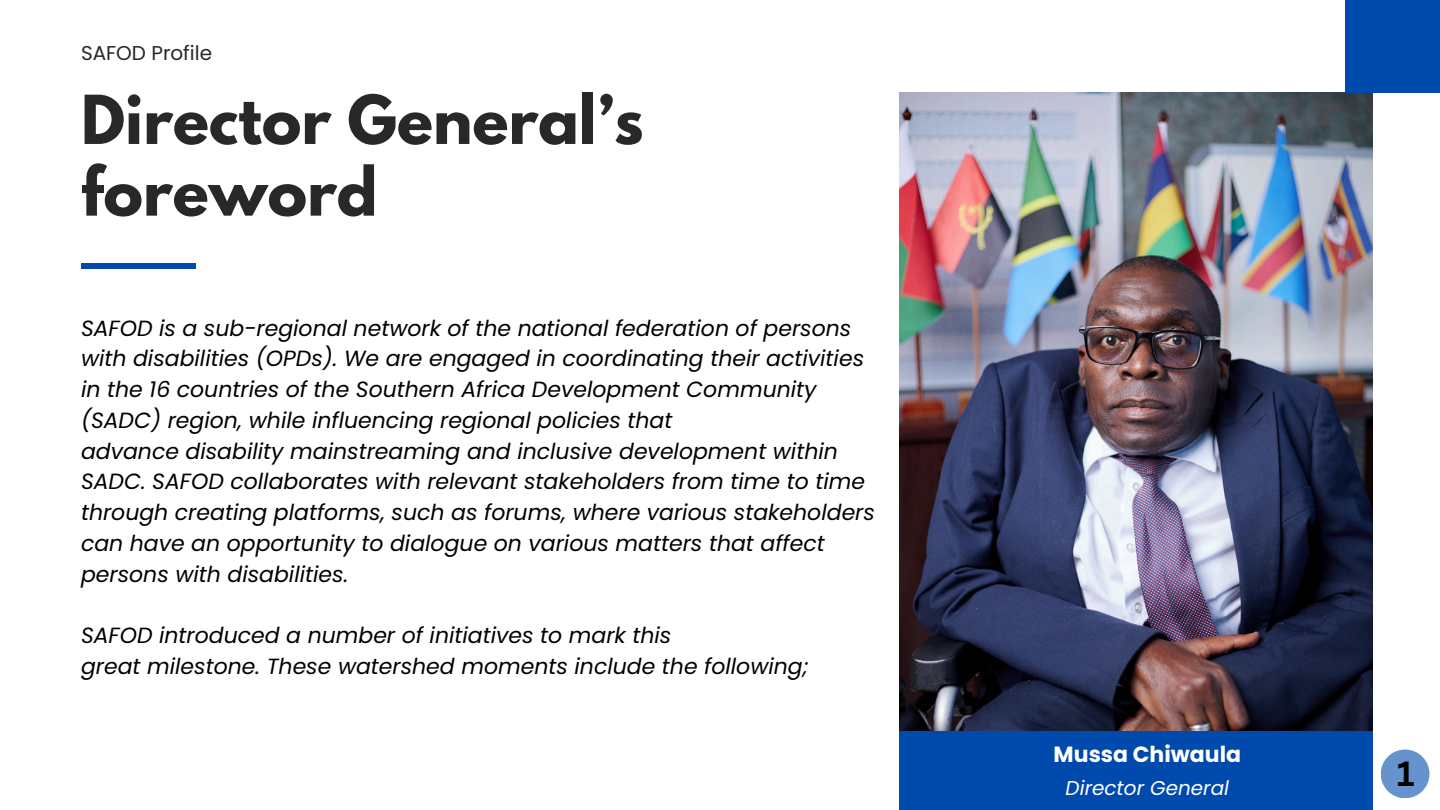
<style>
.page{position:relative;width:1440px;height:810px;background:#fff}
.page>*{position:absolute;margin:0;border:0;box-sizing:border-box;transform-origin:0 0}
.t1{font:700 59.7px/71.7px "League Spartan";color:#272829}
.t2{font:700 34px "Canva Sans";color:#000}
.t3{font:italic 22px/30.8px "Poppins";color:#000}
.t4{font:700 22px "Poppins";color:#fff}
.t5{font:italic 20px "Poppins";color:#fff}
.t6{font:20px "Poppins";color:#272829}
</style>
<div class="page">
<img style="left:900px;top:93px;width:473px;height:639px">
<div style="left:900px;top:732px;width:473px;height:78px;background:#004aad"></div>
<div style="left:81px;top:263px;width:114px;height:6px;background:#004aad"></div>
<div style="left:1345px;top:0;width:95px;height:93px;background:#004aad"></div>
<div style="left:1381px;top:750px;width:48px;height:48px;background:#6692cd;border-radius:50%"></div>
<h2 class="t6" style="left:81px;top:39px;width:133px">SAFOD Profile</h2>
<p class="t1" style="left:81px;top:92px;width:564px">Director General’s foreword</p>
<p class="t3" style="left:81px;top:312px;width:785px">SAFOD is a sub-regional network of the national federation of persons with disabilities (OPDs). We are engaged in coordinating their activities in the 16 countries of the Southern Africa Development Community (SADC) region, while influencing regional policies that</p>
<p class="t3" style="left:81px;top:435px;width:795px">advance disability mainstreaming and inclusive development within SADC. SAFOD collaborates with relevant stakeholders from time to time through creating platforms, such as forums, where various stakeholders can have an opportunity to dialogue on various matters that affect persons with disabilities.</p>
<p class="t3" style="left:81px;top:620px;width:592px">SAFOD introduced a number of initiatives to mark this</p>
<p class="t3" style="left:81px;top:651px;width:729px">great milestone. These watershed moments include the following;</p>
<h1 class="t4" style="left:1054px;top:739px;width:189px">Mussa Chiwaula</h1>
<p class="t5" style="left:1066px;top:774px;width:165px">Director General</p>
<p class="t2" style="left:1397px;top:750px;width:19px">1</p>
</div>
